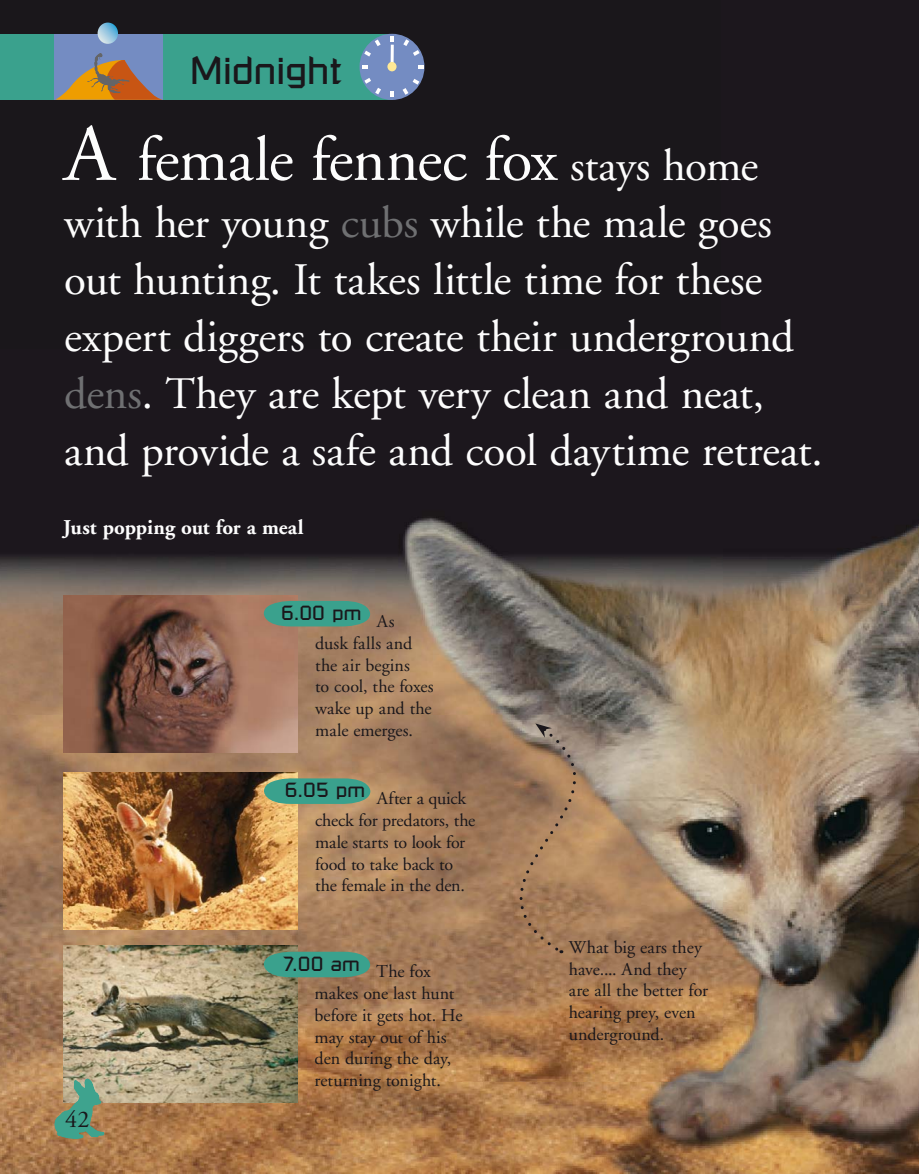
<style>
.page{position:relative;width:919px;height:1174px;background:#fff}
.page>*{position:absolute;margin:0;border:0;box-sizing:border-box;transform-origin:0 0}
.t1{font:63px "Adobe Garamond";letter-spacing:-.015em;color:#fdfdfd}
.t2{font:45px/57px "Adobe Garamond";letter-spacing:-.005em;color:#fdfdfd}
.t3{font:39px "Russell Square";letter-spacing:-.015em;color:#1a171b}
.t4{font:24px "Adobe Garamond";color:#1a171b}
.t5{font:700 21px "Adobe Garamond";letter-spacing:-.005em;color:#fdfdfd}
.t6{font:20.25px "Russell Square";color:#1a171b}
.t7{font:18px/21.8px "Adobe Garamond";color:#1a171b}
.s1{font-size:81px}
.s2{font-size:45px}
.s3{color:#6f7072}
</style>
<div class="page">
<img style="left:0;top:0;width:918px;height:1173px">
<div style="left:0;top:34px;width:392px;height:66px;background:#3aa18d"></div>
<div style="left:359px;top:34px;width:65px;height:66px;background:#748cc2;border-radius:50%"></div>
<svg style="left:390px;top:45px;width:4px;height:17px"></svg>
<div style="left:387px;top:62px;width:9px;height:9px;background:#ffe996;border-radius:50%"></div>
<svg style="left:390px;top:36px;width:4px;height:5px"></svg>
<svg style="left:390px;top:92px;width:4px;height:5px"></svg>
<svg style="left:362px;top:65px;width:5px;height:4px"></svg>
<svg style="left:418px;top:65px;width:5px;height:4px"></svg>
<svg style="left:403px;top:39px;width:16px;height:17px"></svg>
<svg style="left:364px;top:78px;width:17px;height:16px"></svg>
<svg style="left:402px;top:79px;width:17px;height:16px"></svg>
<svg style="left:364px;top:40px;width:16px;height:17px"></svg>
<div style="left:55px;top:34px;width:108px;height:66px;background:#748cc2"></div>
<svg style="left:98px;top:23px;width:20px;height:21px"></svg>
<svg style="left:55px;top:69px;width:107px;height:31px"></svg>
<img style="left:87px;top:57px;width:43px;height:36px">
<img style="left:64px;top:595px;width:234px;height:157px">
<svg style="left:264px;top:601px;width:106px;height:25px;background:#439d89"></svg>
<img style="left:64px;top:945px;width:234px;height:157px">
<img style="left:64px;top:772px;width:234px;height:157px">
<svg style="left:264px;top:778px;width:106px;height:26px;background:#4aa188"></svg>
<img style="left:53px;top:1078px;width:51px;height:62px">
<svg style="left:264px;top:951px;width:106px;height:26px;background:#459c86"></svg>
<svg style="left:445px;top:723px;width:194px;height:230px;background:#a38061"></svg>
<p class="t3" style="left:190px;top:56px;width:153px">Midnight</p>
<p class="t1" style="left:64px;top:134px;width:695px"><span class="s1">A</span> female fennec fox <span class="s2">stays home</span></p>
<p class="t2" style="left:64px;top:198px;width:760px">with her young <span class="s3">cubs</span> while the male goes out hunting. It takes little time for these expert diggers to create their underground <span class="s3">dens</span>. They are kept very clean and neat, and provide a safe and cool daytime retreat.</p>
<p class="t5" style="left:63px;top:519px;width:242px">Just popping out for a meal</p>
<p class="t6" style="left:281px;top:605px;width:82px">6.00 pm</p>
<p class="t7" style="left:315px;top:612px;width:120px;text-indent:62px">As<br>dusk falls and the air begins<br>to cool, the foxes wake up and the male emerges.</p>
<p class="t4" style="left:65px;top:1110px;width:26px">42</p>
<p class="t6" style="left:285px;top:782px;width:82px">6.05 pm</p>
<p class="t7" style="left:315px;top:789px;width:162px;text-indent:62px">After a quick check for predators, the male starts to look for food to take back to the female in the den.</p>
<p class="t6" style="left:283px;top:956px;width:78px">7.00 am</p>
<p class="t7" style="left:314px;top:962px;width:149px;text-indent:62px">The fox makes one last hunt before it gets hot. He may stay out of his den during the day, returning tonight.</p>
<p class="t7" style="left:568px;top:938px;width:141px">What big ears they have.... And they are all the better for hearing prey, even underground.</p>
</div>
